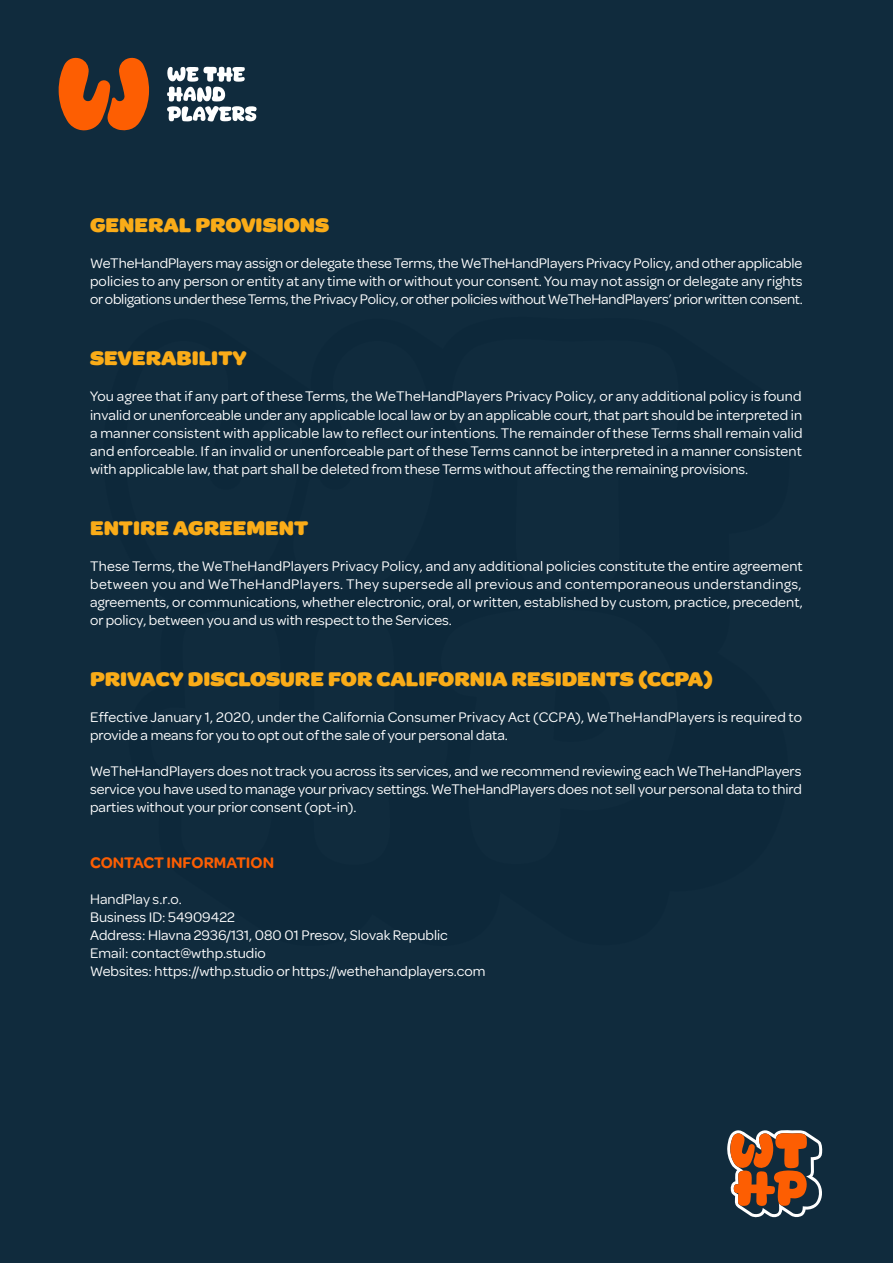
<style>
.page{position:relative;width:893px;height:1263px;background:#102b3d}
.page>*{position:absolute;margin:0;border:0;box-sizing:border-box;transform-origin:0 0}
.t1{font:900 21px "Marigny";color:#faac18}
.t2{font:600 16.5px "Omnes";color:#fd5e02}
.t3{font:15px/18px "Omnes";color:#fff;text-align:justify}
.t4{font:15px "Omnes";color:#f9f9f9}
</style>
<div class="page">
<svg style="left:727px;top:1130px;width:96px;height:88px"></svg>
<svg style="left:167px;top:67px;width:90px;height:54px"></svg>
<svg style="left:58px;top:57px;width:91px;height:74px"></svg>
<h1 class="t1" style="left:90px;top:213px;width:241px">GENERAL PROVISIONS</h1>
<p class="t3" style="left:90px;top:253px;width:714px">WeTheHandPlayers may assign or delegate these Terms, the WeTheHandPlayers Privacy Policy, and other applicable policies to any person or entity at any time with or without your consent. You may not assign or delegate any rights or obligations under these Terms, the Privacy Policy, or other policies without WeTheHandPlayers’ prior written consent.</p>
<h1 class="t1" style="left:90px;top:346px;width:158px">SEVERABILITY</h1>
<p class="t3" style="left:90px;top:387px;width:714px">You agree that if any part of these Terms, the WeTheHandPlayers Privacy Policy, or any additional policy is found invalid or unenforceable under any applicable local law or by an applicable court, that part should be interpreted in a manner consistent with applicable law to reflect our intentions. The remainder of these Terms shall remain valid and enforceable. If an invalid or unenforceable part of these Terms cannot be interpreted in a manner consistent with applicable law, that part shall be deleted from these Terms without affecting the remaining provisions.</p>
<h1 class="t1" style="left:90px;top:515px;width:220px">ENTIRE AGREEMENT</h1>
<p class="t3" style="left:90px;top:556px;width:714px">These Terms, the WeTheHandPlayers Privacy Policy, and any additional policies constitute the entire agreement between you and WeTheHandPlayers. They supersede all previous and contemporaneous understandings, agreements, or communications, whether electronic, oral, or written, established by custom, practice, precedent, or policy, between you and us with respect to the Services.</p>
<h1 class="t1" style="left:90px;top:667px;width:624px">PRIVACY DISCLOSURE FOR CALIFORNIA RESIDENTS (CCPA)</h1>
<p class="t3" style="left:90px;top:707px;width:714px">Effective January 1, 2020, under the California Consumer Privacy Act (CCPA), WeTheHandPlayers is required to provide a means for you to opt out of the sale of your personal data.</p>
<p class="t3" style="left:90px;top:761px;width:713px">WeTheHandPlayers does not track you across its services, and we recommend reviewing each WeTheHandPlayers service you have used to manage your privacy settings. WeTheHandPlayers does not sell your personal data to third parties without your prior consent (opt-in).</p>
<p class="t2" style="left:90px;top:851px;width:186px">CONTACT INFORMATION</p>
<p class="t4" style="left:90px;top:889px;width:93px">HandPlay s.r.o.</p>
<p class="t3" style="left:90px;top:907px;width:397px;text-align:left">Business ID: 54909422<br>Address: Hlavna 2936/131, 080 01 Presov, Slovak Republic Email: contact@wthp.studio<br>Websites: https://wthp.studio or https://wethehandplayers.com</p>
</div>
